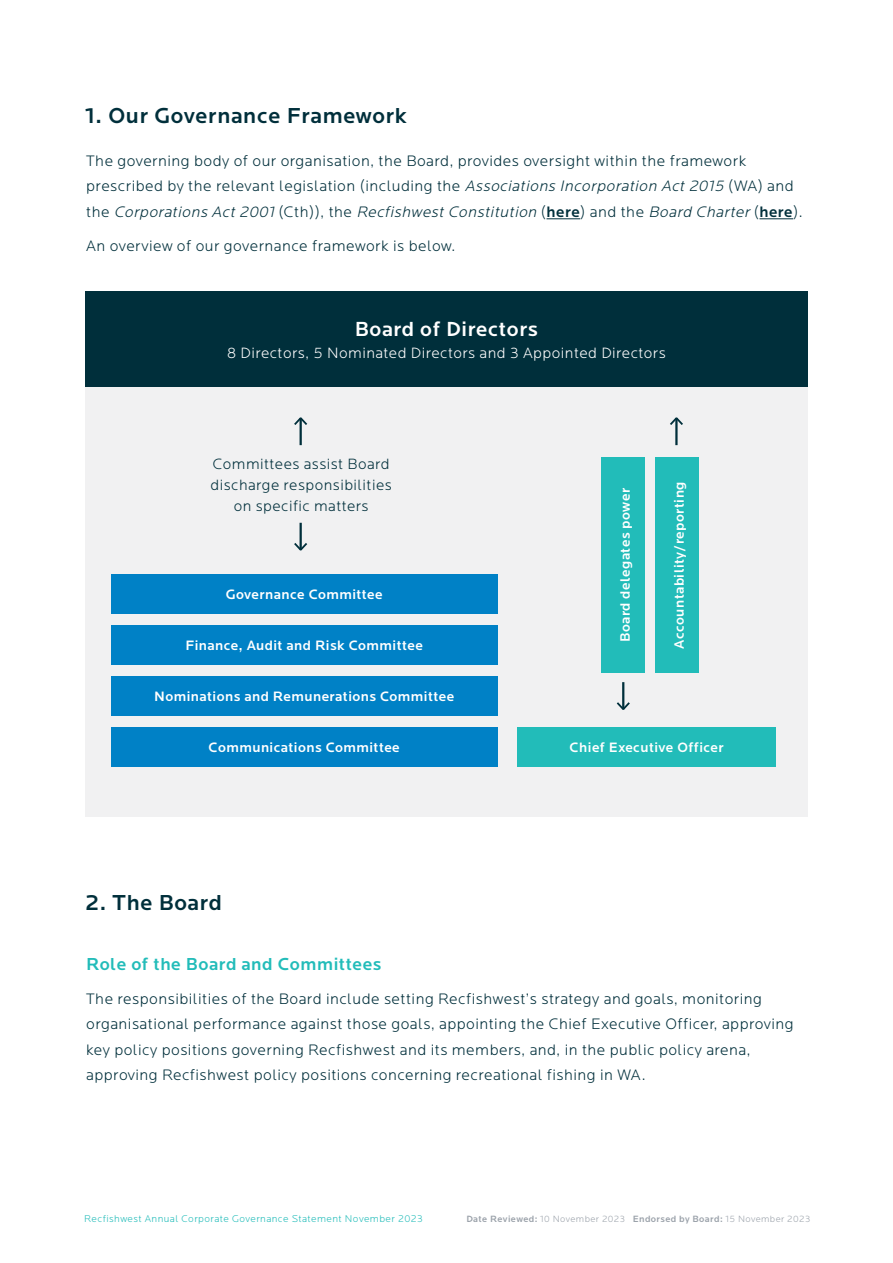
<style>
.page{position:relative;width:893px;height:1263px;background:#fff}
.page>*{position:absolute;margin:0;border:0;box-sizing:border-box;transform-origin:0 0}
.t1{font:500 22.5px "Locator";letter-spacing:.03em;color:#002f3b}
.t2{font:500 21.15px "Locator";letter-spacing:.03em;color:#fff}
.t3{font:500 18px "Locator";letter-spacing:.03em;color:#22bcb9}
.t4{font:300 15.75px/25.5px "Locator";letter-spacing:.03em;color:#002f3b}
.t5{font:300 15.6px "Locator";letter-spacing:.03em;color:#fff}
.t6{font:300 15.45px/21px "Locator";letter-spacing:.03em;color:#002f3b;text-align:center}
.t7{font:500 14.1px "Locator";letter-spacing:.03em;color:#fff}
.t8{font:300 10.2px "Locator";letter-spacing:.04em;color:#22bcb9}
.t9{font:500 9.45px "Locator";letter-spacing:.04em;color:#9ba2aa}
.s1{font-style:italic}
.s2{font-weight:500}
.s3{font-weight:300}
</style>
<div class="page">
<hr style="left:546px;top:219px;width:34px;height:1px;background:#002f3b">
<hr style="left:759px;top:219px;width:34px;height:1px;background:#002f3b">
<div style="left:85px;top:382px;width:723px;height:434px;background:#f1f1f2"></div>
<div style="left:85px;top:291px;width:723px;height:96px;background:#002f3b"></div>
<div style="left:111px;top:575px;width:387px;height:39px;background:#0081c6"></div>
<div style="left:111px;top:626px;width:387px;height:39px;background:#0081c6"></div>
<div style="left:111px;top:677px;width:387px;height:39px;background:#0081c6"></div>
<div style="left:111px;top:728px;width:387px;height:39px;background:#0081c6"></div>
<hr style="left:300px;top:418px;width:2px;height:27px;background:#002f3b">
<svg style="left:294px;top:417px;width:14px;height:10px"></svg>
<hr style="left:675px;top:418px;width:3px;height:27px;background:#002f3b">
<svg style="left:670px;top:417px;width:13px;height:10px"></svg>
<hr style="left:300px;top:523px;width:2px;height:27px;background:#002f3b">
<svg style="left:294px;top:541px;width:14px;height:10px"></svg>
<hr style="left:622px;top:682px;width:2px;height:27px;background:#002f3b">
<svg style="left:616px;top:700px;width:14px;height:10px"></svg>
<div style="left:517px;top:728px;width:259px;height:39px;background:#22bcb9"></div>
<div style="left:602px;top:457px;width:43px;height:216px;background:#22bcb9"></div>
<div style="left:656px;top:457px;width:43px;height:216px;background:#22bcb9"></div>
<h1 class="t1" style="left:85px;top:103px;width:323px">1. Our Governance Framework</h1>
<p class="t4" style="left:86px;top:148px;width:718px">The governing body of our organisation, the Board, provides oversight within the framework prescribed by the relevant legislation (including the <span class="s1">Associations Incorporation Act2015</span> (WA) and t h e <span class="s1">Corporations Act2001</span> ( C t h ) ) , t h e <span class="s1">RecfishwestConstitution</span> ( <span class="s2">h e re</span> ) a n d t h e <span class="s1">Board Charter</span>( <span class="s2">h e re</span> ) .</p>
<p class="t4" style="left:86px;top:233px;width:371px">An overview of our governance framework is below.</p>
<h2 class="t2" style="left:355px;top:318px;width:185px">Board of Directors</h2>
<p class="t5" style="left:227px;top:345px;width:440px">8 Directors, 5 Nominated Directors and 3 Appointed Directors</p>
<p class="t6" style="left:211px;top:454px;width:183px">Committees assist Board discharge responsibilities on specific matters</p>
<p class="t7" style="left:226px;top:586px;width:159px">Governance Committee</p>
<p class="t7" style="left:186px;top:637px;width:239px">Finance, Audit and Risk Committee</p>
<p class="t7" style="left:154px;top:688px;width:301px">Nominations and Remunerations Committee</p>
<p class="t7" style="left:209px;top:739px;width:193px">Communications Committee</p>
<h1 class="t1" style="left:85px;top:890px;width:138px">2. The Board</h1>
<p class="t7" style="left:617px;top:642px;width:156px;rotate:-90deg">Board delegates power</p>
<p class="t7" style="left:671px;top:649px;width:168px;rotate:-90deg">Accountability/reporting</p>
<p class="t7" style="left:570px;top:739px;width:156px">Chief Executive Officer</p>
<p class="t3" style="left:86px;top:954px;width:297px">Role of the Board and Committees</p>
<p class="t4" style="left:86px;top:986px;width:709px">The responsibilities of the Board include setting Recfishwest’s strategy and goals, monitoring organisational performance against those goals, appointing the Chief Executive Officer, approving key policy positions governing Recfishwest and its members, and, in the public policy arena, approving Recfishwest policy positions concerning recreational fishing in WA.</p>
<p class="t8" style="left:84px;top:1213px;width:340px">Recfishwest Annual Corporate Governance Statement November 2023</p>
<p class="t9" style="left:466px;top:1213px;width:345px">Date Reviewed: <span class="s3">10 November 2023</span> Endorsed by Board: <span class="s3">15 November 2023</span></p>
</div>
